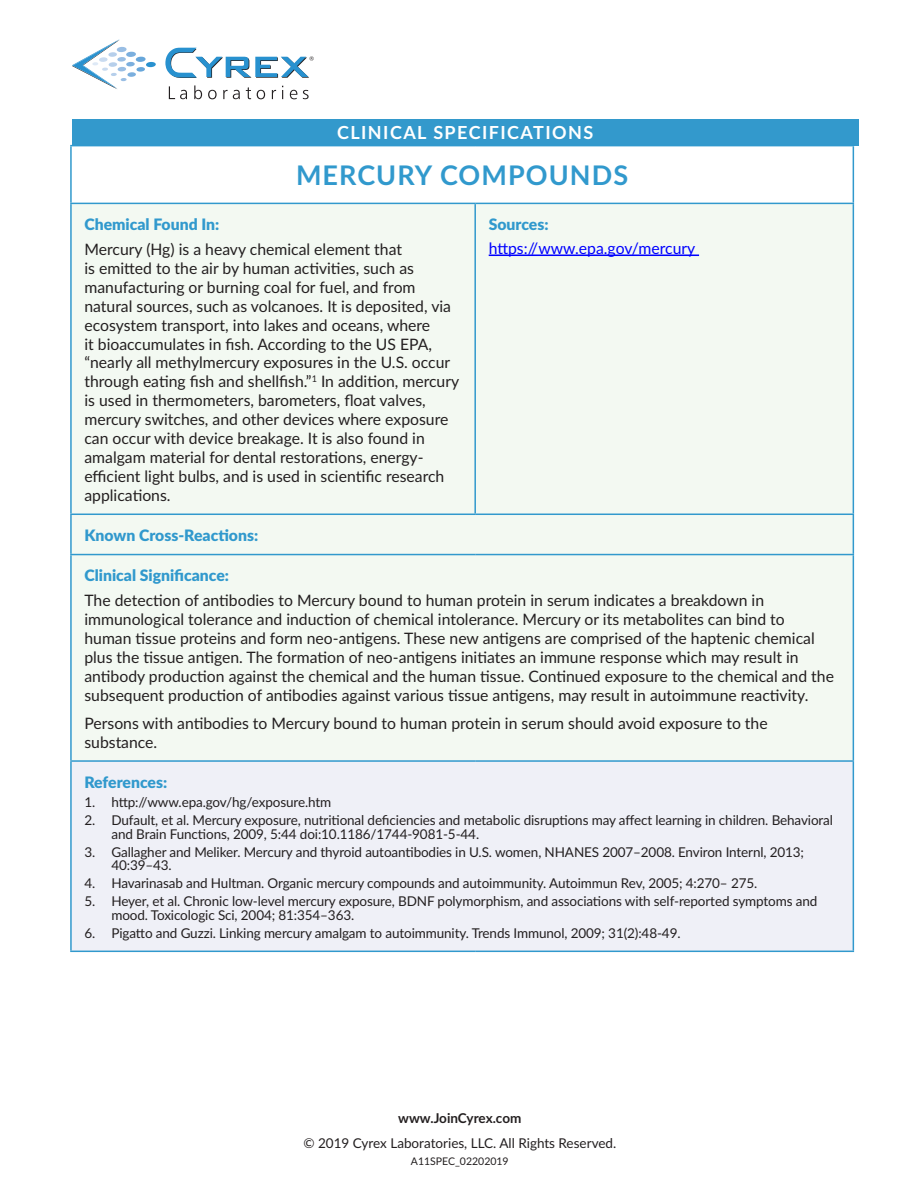
<style>
.page{position:relative;width:918px;height:1188px;background:#fff}
.page>*{position:absolute;margin:0;border:0;box-sizing:border-box;transform-origin:0 0}
.HEADLINE{font:700 27px "Lato";letter-spacing:.04em;color:#3199cd}
.t1{font:700 18px "Lato";letter-spacing:.08em;color:#fff}
.Clinical_Significanc{font:15.75px/18.9px "Lato";color:#231f20}
.subhead{font:900 15.75px "Lato";color:#3199cd}
.Clinical_Significanc-2{font:15.75px "Lato";color:#00f}
.t2{font:13.5px/13.5px "Lato";letter-spacing:-.01em;color:#231f20}
.t3{font:700 13.5px "Lato";letter-spacing:-.005em;color:#231f20}
.t4{font:10.5px "Lato";color:#231f20}
</style>
<div class="page">
<svg style="left:169px;top:86px;width:18px;height:13px"></svg>
<svg style="left:194px;top:85px;width:8px;height:14px"></svg>
<svg style="left:208px;top:90px;width:9px;height:9px"></svg>
<svg style="left:223px;top:90px;width:17px;height:9px"></svg>
<svg style="left:246px;top:87px;width:5px;height:12px"></svg>
<svg style="left:257px;top:90px;width:8px;height:9px"></svg>
<svg style="left:272px;top:90px;width:4px;height:9px"></svg>
<svg style="left:290px;top:90px;width:7px;height:9px"></svg>
<svg style="left:303px;top:90px;width:6px;height:9px"></svg>
<svg style="left:72px;top:39px;width:84px;height:50px"></svg>
<svg style="left:165px;top:48px;width:149px;height:30px"></svg>
<div style="left:72px;top:119px;width:787px;height:27px;background:#39c"></div>
<div style="left:72px;top:204px;width:781px;height:556px;background:#f3f9f2"></div>
<div style="left:71px;top:761px;width:782px;height:190px;background:#eff0f7"></div>
<hr style="left:70px;top:145px;width:405px;height:1px;background:#3199cd">
<hr style="left:70px;top:146px;width:2px;height:57px;background:#3199cd">
<hr style="left:853px;top:146px;width:1px;height:57px;background:#3199cd">
<hr style="left:70px;top:515px;width:2px;height:39px;background:#3199cd">
<hr style="left:853px;top:515px;width:1px;height:39px;background:#3199cd">
<hr style="left:70px;top:762px;width:2px;height:189px;background:#3199cd">
<hr style="left:853px;top:762px;width:1px;height:189px;background:#3199cd">
<hr style="left:70px;top:951px;width:405px;height:1px;background:#3199cd">
<hr style="left:475px;top:951px;width:379px;height:1px;background:#3199cd">
<hr style="left:70px;top:554px;width:405px;height:1px;background:#3199cd">
<hr style="left:70px;top:555px;width:2px;height:205px;background:#3199cd">
<hr style="left:475px;top:554px;width:379px;height:1px;background:#3199cd">
<hr style="left:853px;top:555px;width:1px;height:205px;background:#3199cd">
<hr style="left:70px;top:760px;width:405px;height:2px;background:#3199cd">
<hr style="left:475px;top:760px;width:379px;height:2px;background:#3199cd">
<hr style="left:70px;top:203px;width:405px;height:1px;background:#3199cd">
<hr style="left:70px;top:204px;width:2px;height:310px;background:#3199cd">
<hr style="left:475px;top:203px;width:379px;height:1px;background:#3199cd">
<hr style="left:474px;top:204px;width:2px;height:310px;background:#3199cd">
<hr style="left:853px;top:204px;width:1px;height:310px;background:#3199cd">
<hr style="left:70px;top:514px;width:405px;height:1px;background:#3199cd">
<hr style="left:475px;top:514px;width:379px;height:1px;background:#3199cd">
<hr style="left:489px;top:255px;width:210px;height:1px;background:#00f">
<p class="t1" style="left:337px;top:119px;width:258px">CLINICAL SPECIFICATIONS</p>
<p class="HEADLINE" style="left:296px;top:156px;width:334px">MERCURY COMPOUNDS</p>
<p class="subhead" style="left:84px;top:213px;width:136px">Chemical Found In:</p>
<p class="Clinical_Significanc" style="left:84px;top:239px;width:376px">Mercury (Hg) is a heavy chemical element that<br>is emitted to the air by human activities, such as manufacturing or burning coal for fuel, and from natural sources, such as volcanoes. It is deposited, via ecosystem transport, into lakes and oceans, where<br>it bioaccumulates in fish. According to the US EPA, “nearly all methylmercury exposures in the U.S. occur through eating fish and shellfish.”<sup>1</sup> In addition, mercury is used in thermometers, barometers, float valves, mercury switches, and other devices where exposure can occur with device breakage. It is also found in amalgam material for dental restorations, energy&shy;efficient light bulbs, and is used in scientific research applications.</p>
<p class="subhead" style="left:489px;top:212px;width:61px">Sources:</p>
<p class="Clinical_Significanc-2" style="left:489px;top:237px;width:208px">https://www.epa.gov/mercury</p>
<p class="subhead" style="left:84px;top:523px;width:175px">Known Cross-Reactions:</p>
<p class="subhead" style="left:84px;top:564px;width:146px">Clinical Significance:</p>
<p class="Clinical_Significanc" style="left:84px;top:590px;width:751px">The detection of antibodies to Mercury bound to human protein in serum indicates a breakdown in immunological tolerance and induction of chemical intolerance. Mercury or its metabolites can bind to human tissue proteins and form neo-antigens. These new antigens are comprised of the haptenic chemical plus the tissue antigen. The formation of neo-antigens initiates an immune response which may result in antibody production against the chemical and the human tissue. Continued exposure to the chemical and the subsequent production of antibodies against various tissue antigens, may result in autoimmune reactivity.</p>
<p class="Clinical_Significanc" style="left:84px;top:713px;width:685px">Persons with antibodies to Mercury bound to human protein in serum should avoid exposure to the substance.</p>
<p class="subhead" style="left:84px;top:770px;width:84px">References:</p>
<p class="t2" style="left:84px;top:795px;width:248px">1. http://www.epa.gov/hg/exposure.htm</p>
<p class="t2" style="left:111px;top:813px;width:723px;text-indent:-27px">2. Dufault, et al. Mercury exposure, nutritional deficiencies and metabolic disruptions may affect learning in children. Behavioral and Brain Functions, 2009, 5:44 doi:10.1186/1744-9081-5-44.</p>
<p class="t2" style="left:111px;top:845px;width:694px;text-indent:-27px">3. Gallagher and Meliker. Mercury and thyroid autoantibodies in U.S. women, NHANES 2007–2008. Environ Internl, 2013;<br>40:39–43.</p>
<p class="t2" style="left:84px;top:876px;width:674px">4. Havarinasab and Hultman. Organic mercury compounds and autoimmunity. Autoimmun Rev, 2005; 4:270– 275.</p>
<p class="t2" style="left:111px;top:894px;width:707px;text-indent:-27px">5. Heyer, et al. Chronic low-level mercury exposure, BDNF polymorphism, and associations with self-reported symptoms and mood. Toxicologic Sci, 2004; 81:354–363.</p>
<p class="t2" style="left:84px;top:926px;width:598px">6. Pigatto and Guzzi. Linking mercury amalgam to autoimmunity. Trends Immunol, 2009; 31(2):48-49.</p>
<p class="t3" style="left:398px;top:1108px;width:125px">www.JoinCyrex.com</p>
<p class="t2" style="left:303px;top:1135px;width:314px">© 2019 Cyrex Laboratories, LLC. All Rights Reserved.</p>
<p class="t4" style="left:411px;top:1153px;width:99px">A11SPEC_02202019</p>
</div>
